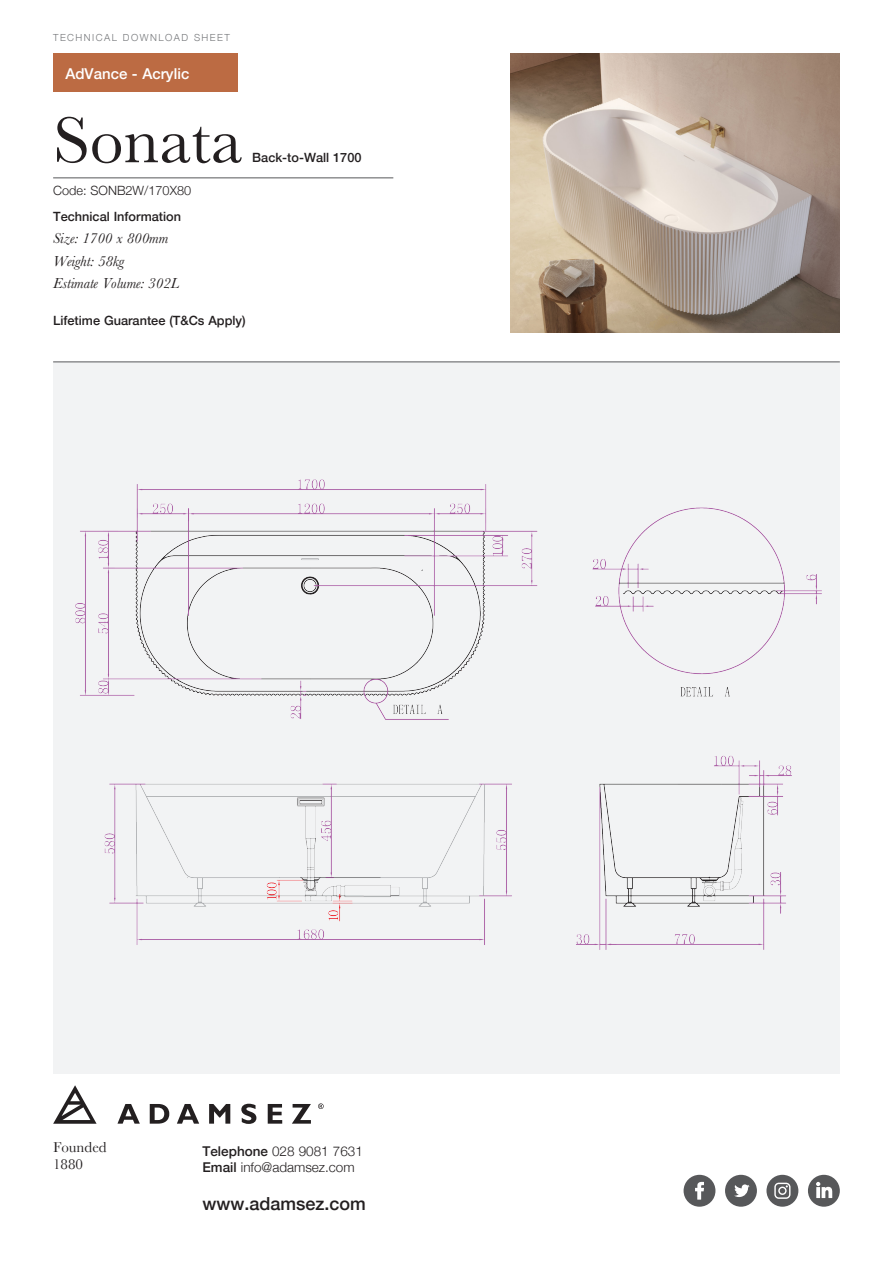
<style>
.page{position:relative;width:893px;height:1263px;background:#fff}
.page>*{position:absolute;margin:0;border:0;box-sizing:border-box;transform-origin:0 0}
.t1{font:67.5px "Baskerville";color:#231f20}
.t2{font:500 18px "Helvetica Neue";color:#231f20}
.t3{font:italic 15px "Baskerville";color:#231f20}
.t4{font:500 15px "Helvetica Neue";color:#fff}
.t5{font:15px "Baskerville";color:#231f20}
.t6{font:300 13.5px "Helvetica Neue";color:#231f20}
.t7{font:500 12.75px "Helvetica Neue";color:#231f20}
.t8{font:300 12.75px "Helvetica Neue";color:#231f20}
.t9{font:300 9.75px "Helvetica Neue";letter-spacing:.15em;color:#76787b}
.s1{font-weight:500}
</style>
<div class="page">
<div style="left:53px;top:53px;width:185px;height:38px;background:#bc6b43"></div>
<hr style="left:53px;top:177px;width:340px;height:1px;background:#57585a">
<img style="left:510px;top:53px;width:330px;height:279px">
<div style="left:53px;top:362px;width:787px;height:712px;background:#f2f3f4"></div>
<img style="left:75px;top:479px;width:747px;height:471px">
<svg style="left:53px;top:1085px;width:44px;height:39px"></svg>
<svg style="left:117px;top:1104px;width:23px;height:20px"></svg>
<svg style="left:150px;top:1104px;width:19px;height:20px"></svg>
<svg style="left:177px;top:1104px;width:22px;height:20px"></svg>
<svg style="left:209px;top:1104px;width:21px;height:20px"></svg>
<svg style="left:241px;top:1104px;width:15px;height:20px"></svg>
<svg style="left:268px;top:1104px;width:14px;height:20px"></svg>
<svg style="left:292px;top:1104px;width:19px;height:20px"></svg>
<svg style="left:318px;top:1103px;width:6px;height:6px"></svg>
<div style="left:725px;top:1175px;width:32px;height:32px;background:#57585a;border-radius:50%"></div>
<svg style="left:734px;top:1184px;width:16px;height:13px"></svg>
<div style="left:766px;top:1175px;width:32px;height:32px;background:#57585a;border-radius:50%"></div>
<svg style="left:774px;top:1183px;width:16px;height:16px"></svg>
<div style="left:684px;top:1175px;width:31px;height:32px;background:#57585a;border-radius:50%"></div>
<svg style="left:695px;top:1182px;width:9px;height:17px"></svg>
<div style="left:808px;top:1175px;width:32px;height:32px;background:#57585a;border-radius:50%"></div>
<svg style="left:816px;top:1182px;width:16px;height:16px"></svg>
<hr style="left:53px;top:361px;width:787px;height:1px;background:#57585a">
<p class="t9" style="left:53px;top:30px;width:178px">TECHNICAL DOWNLOAD SHEET</p>
<p class="t4" style="left:65px;top:61px;width:125px">AdVance - Acrylic</p>
<p class="t1" style="left:53px;top:101px;width:191px">Sonata</p>
<p class="t8" style="left:53px;top:181px;width:140px">Code: SONB2W/170X80</p>
<p class="t7" style="left:53px;top:206px;width:129px">Technical Information</p>
<p class="t3" style="left:53px;top:228px;width:117px">Size: 1700 x 800mm</p>
<p class="t3" style="left:53px;top:251px;width:72px">Weight: 58kg</p>
<p class="t3" style="left:53px;top:273px;width:127px">Estimate Volume: 302L</p>
<p class="t7" style="left:252px;top:147px;width:111px">Back-to-Wall 1700</p>
<p class="t7" style="left:53px;top:311px;width:194px">Lifetime Guarantee (T&amp;Cs Apply)</p>
<p class="t5" style="left:53px;top:1139px;width:55px">Founded</p>
<p class="t5" style="left:53px;top:1155px;width:31px">1880</p>
<p class="t6" style="left:202px;top:1140px;width:162px"><span class="s1">Telephone</span> 028 9081 7631</p>
<p class="t6" style="left:202px;top:1156px;width:154px"><span class="s1">Email</span> info@adamsez.com</p>
<p class="t2" style="left:202px;top:1189px;width:165px">www.adamsez.com</p>
</div>
